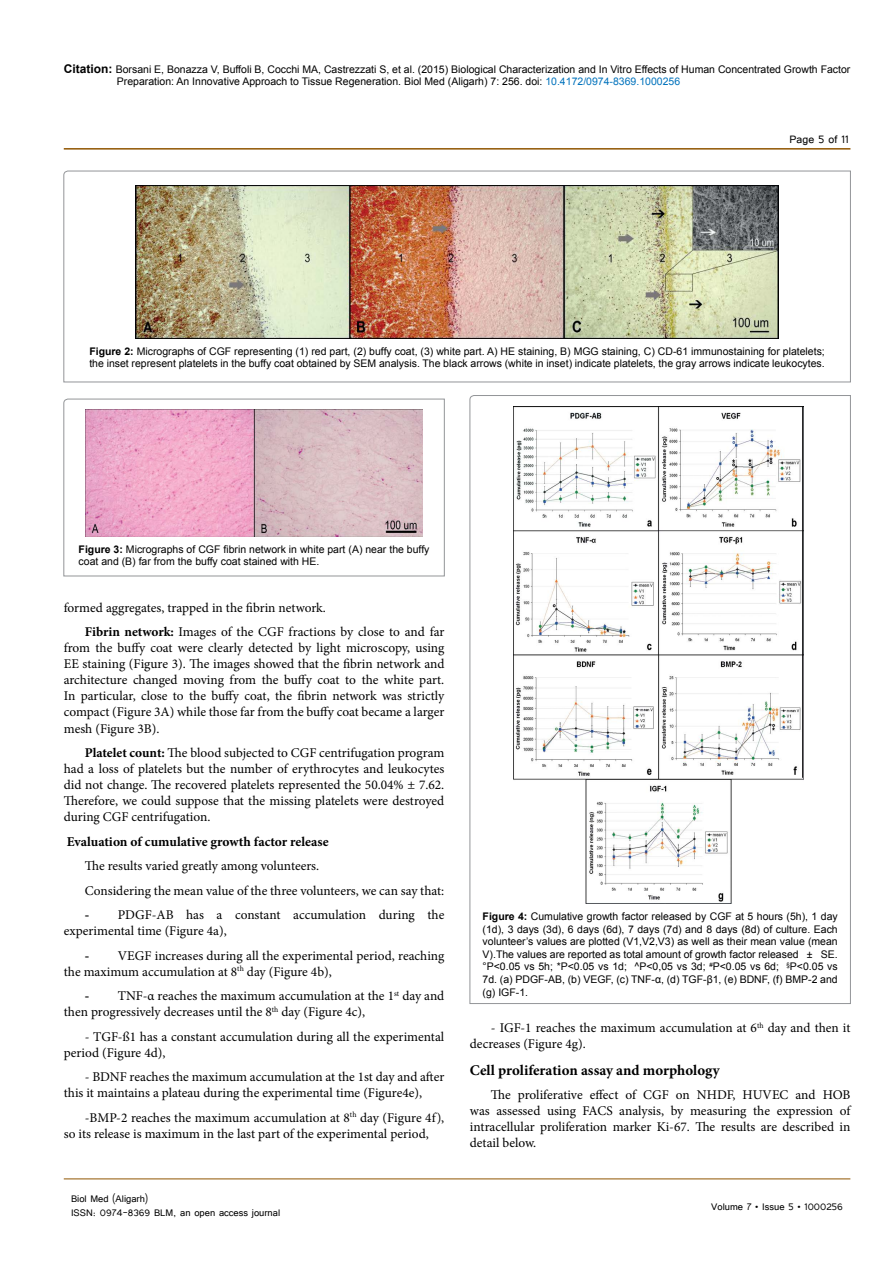
<style>
.page{position:relative;width:893px;height:1263px;background:#fff}
.page>*{position:absolute;margin:0;border:0;box-sizing:border-box;transform-origin:0 0}
.t1{font:700 14.85px "Minion Pro";color:#000}
.t2{font:700 13.5px "Minion Pro";color:#000}
.t3{font:13.5px "Tunga";color:#000}
.t4{font:13.35px/16px "Minion Pro";color:#000}
.t5{font:12px/14.4px "Tunga";color:#000}
.t6{font:10.5px/12.6px "Arial";color:#000}
.s1{font-weight:700;font-size:12px}
.s2{color:#0072bc}
.s3{font-weight:700}
.s4{font-family:"Times New Roman"}
</style>
<div class="page">
<hr style="left:64px;top:148px;width:786px;height:2px;background:#905501">
<hr style="left:64px;top:1179px;width:786px;height:1px;background:#905501">
<svg style="left:470px;top:395px;width:380px;height:609px"></svg>
<img style="left:513px;top:407px;width:290px;height:497px">
<hr style="left:802px;top:406px;width:1px;height:372px;background:#000">
<img style="left:64px;top:171px;width:786px;height:211px">
<svg style="left:64px;top:399px;width:380px;height:177px"></svg>
<p class="t6" style="left:117px;top:63px;width:735px;text-indent:-53px"><span class="s1">Citation:</span> Borsani E, Bonazza V, Buffoli B, Cocchi MA, Castrezzati S, et al. (2015) Biological Characterization and In Vitro Effects of Human Concentrated Growth Factor<br>Preparation: An Innovative Approach to Tissue Regeneration. Biol Med (Aligarh) 7: 256. doi: <span class="s2">10.4172/0974-8369.1000256</span></p>
<p class="t3" style="left:790px;top:131px;width:61px">Page 5 of 11</p>
<p class="t6" style="left:89px;top:345px;width:737px"><span class="s3">Figure 2:</span> Micrographs of CGF representing (1) red part, (2) buffy coat, (3) white part. A) HE staining, B) MGG staining, C) CD-61 immunostaining for platelets; the inset represent platelets in the buffy coat obtained by SEM analysis. The black arrows (white in inset) indicate platelets, the gray arrows indicate leukocytes.</p>
<p class="t6" style="left:79px;top:543px;width:352px"><span class="s3">Figure 3:</span> Micrographs of CGF fibrin network in white part (A) near the buffy coat and (B) far from the buffy coat stained with HE.</p>
<p class="t4" style="left:85px;top:595px;width:361px;line-height:24.5px;text-indent:-21px">formed aggregates, trapped in the fibrin network.<br><span class="s3">Fibrin network:</span> Images of the CGF fractions by close to and far</p>
<p class="t4" style="left:64px;top:640px;width:382px;text-align:justify">from the buffy coat were clearly detected by light microscopy, using EE staining (Figure 3). The images showed that the fibrin network and architecture changed moving from the buffy coat to the white part.<br>In particular, close to the buffy coat, the fibrin network was strictly compact (Figure 3A) while those far from the buffy coat became a larger mesh (Figure 3B).</p>
<p class="t4" style="left:64px;top:745px;width:382px;text-align:justify;text-indent:21px"><span class="s3">Platelet count:</span> The blood subjected to CGF centrifugation program had a loss of platelets but the number of erythrocytes and leukocytes did not change. The recovered platelets represented the 50.04% ± 7.62.<br>Therefore, we could suppose that the missing platelets were destroyed during CGF centrifugation.</p>
<p class="t2" style="left:67px;top:832px;width:263px">Evaluation of cumulative growth factor release</p>
<p class="t4" style="left:85px;top:854px;width:361px;line-height:24.5px">The results varied greatly among volunteers.<br>Considering the mean value of the three volunteers, we can say that:</p>
<p class="t4" style="left:64px;top:907px;width:382px;text-indent:21px"><span class="s4">-</span> PDGF-AB has a constant accumulation during the experimental time (Figure 4a),</p>
<p class="t4" style="left:64px;top:947px;width:382px;text-indent:21px"><span class="s4">-</span> VEGF increases during all the experimental period, reaching the maximum accumulation at 8<sup>th</sup> day (Figure 4b),</p>
<p class="t4" style="left:64px;top:988px;width:382px;text-indent:21px"><span class="s4">-</span> TNF-α reaches the maximum accumulation at the 1<sup>st</sup> day and then progressively decreases until the 8<sup>th</sup> day (Figure 4c),</p>
<p class="t4" style="left:64px;top:1028px;width:382px;text-indent:21px">- TGF-ß1 has a constant accumulation during all the experimental period (Figure 4d),</p>
<p class="t4" style="left:64px;top:1069px;width:382px;text-indent:21px">- BDNF reaches the maximum accumulation at the 1st day and after this it maintains a plateau during the experimental time (Figure4e),</p>
<p class="t4" style="left:64px;top:1109px;width:382px;text-indent:21px">-BMP-2 reaches the maximum accumulation at 8<sup>th</sup> day (Figure 4f), so its release is maximum in the last part of the experimental period,</p>
<p class="t5" style="left:71px;top:1190px;width:211px">Biol Med (Aligarh)<br>ISSN: 0974-8369 BLM, an open access journal</p>
<p class="t6" style="left:483px;top:910px;width:357px;text-align:justify"><span class="s3">Figure 4:</span> Cumulative growth factor released by CGF at 5 hours (5h), 1 day (1d), 3 days (3d), 6 days (6d), 7 days (7d) and 8 days (8d) of culture. Each volunteer’s values are plotted (V1,V2,V3) as well as their mean value (mean V).The values are reported as total amount of growth factor released ± SE. °P&lt;0.05 vs 5h; *P&lt;0.05 vs 1d; ^P&lt;0,05 vs 3d; <sup>#</sup>P&lt;0.05 vs 6d; <sup>§</sup>P&lt;0.05 vs 7d. (a) PDGF-AB, (b) VEGF, (c) TNF-α, (d) TGF-β1, (e) BDNF, (f) BMP-2 and (g) IGF-1.</p>
<p class="t4" style="left:470px;top:1020px;width:382px;text-indent:21px">- IGF-1 reaches the maximum accumulation at 6<sup>th</sup> day and then it decreases (Figure 4g).</p>
<p class="t1" style="left:470px;top:1059px;width:251px">Cell proliferation assay and morphology</p>
<p class="t4" style="left:470px;top:1087px;width:382px;text-align:justify;text-indent:21px">The proliferative effect of CGF on NHDF, HUVEC and HOB was assessed using FACS analysis, by measuring the expression of intracellular proliferation marker Ki-67. The results are described in detail below.</p>
<p class="t5" style="left:711px;top:1199px;width:133px">Volume 7 • Issue 5 • 1000256</p>
</div>
